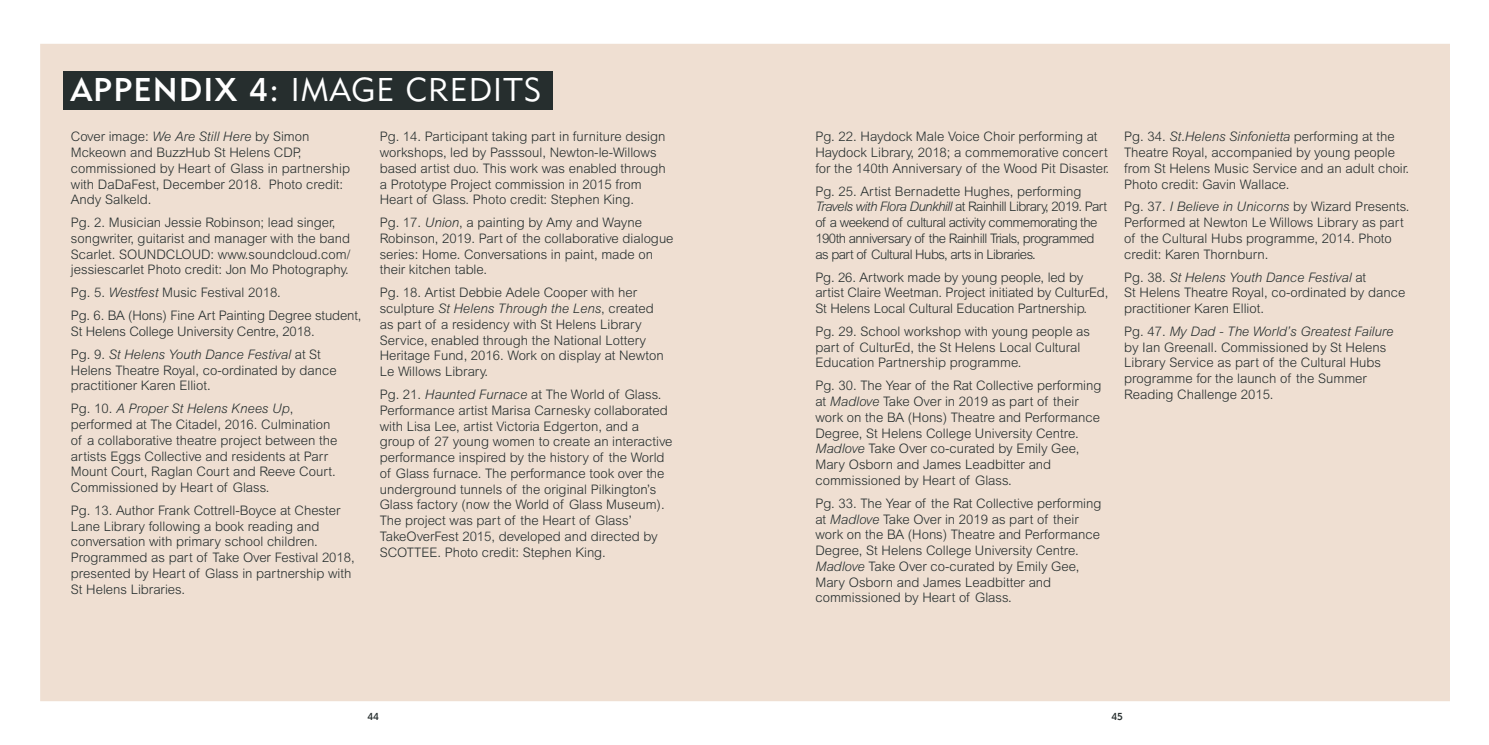
<style>
.page{position:relative;width:1489px;height:745px;background:#fff}
.page>*{position:absolute;margin:0;border:0;box-sizing:border-box;transform-origin:0 0}
.t1{font:32.5px "Geometric 415 BT Lite A";letter-spacing:.035em;color:#fff}
.t2{font:300 13.12px/15.8px "Arial";color:#262e2e}
.t3{font:300 13.12px/15.8px "Arial";letter-spacing:-.04em;color:#262e2e}
.t4{font:10px "Geometric 415 BT Medium A";color:#262e2e}
.s1{font-family:"Geometric 415 BT Medium A"}
.s2{font-style:italic}
</style>
<div class="page">
<div style="left:40px;top:44px;width:1409px;height:656px;background:#efdfd2"></div>
<div style="left:63px;top:71px;width:489px;height:38px;background:#262e2e"></div>
<h1 class="t1" style="left:71px;top:70px;width:472px"><span class="s1">APPENDIX 4:</span> IMAGE CREDITS</h1>
<p class="t2" style="left:71px;top:129px;width:280px">Cover image: <span class="s2">We Are Still Here</span> by Simon Mckeown and BuzzHub St Helens CDP, commissioned by Heart of Glass in partnership with DaDaFest, December 2018. Photo credit:<br>Andy Salkeld.</p>
<p class="t2" style="left:71px;top:214px;width:281px">Pg. 2. Musician Jessie Robinson; lead singer, songwriter, guitarist and manager with the band Scarlet. SOUNDCLOUD: www.soundcloud.com/ jessiescarlet Photo credit: Jon Mo Photography.</p>
<p class="t2" style="left:71px;top:281px;width:292px;line-height:22.9px">Pg. 5. <span class="s2">Westfest</span> Music Festival 2018.<br>Pg. 6. BA (Hons) Fine Art Painting Degree student,</p>
<p class="t2" style="left:71px;top:319px;width:251px;line-height:22.9px">St Helens College University Centre, 2018.<br>Pg. 9. <span class="s2">St Helens Youth Dance Festival</span> at St</p>
<p class="t2" style="left:71px;top:362px;width:267px">Helens Theatre Royal, co-ordinated by dance practitioner Karen Elliot.</p>
<p class="t2" style="left:71px;top:400px;width:268px">Pg. 10. <span class="s2">A Proper St Helens Knees Up</span>, performed at The Citadel, 2016. Culmination of a collaborative theatre project between the artists Eggs Collective and residents at Parr Mount Court, Raglan Court and Reeve Court.<br>Commissioned by Heart of Glass.</p>
<p class="t2" style="left:71px;top:502px;width:285px">Pg. 13. Author Frank Cottrell-Boyce at Chester Lane Library following a book reading and conversation with primary school children.<br>Programmed as part of Take Over Festival 2018, presented by Heart of Glass in partnership with St Helens Libraries.</p>
<p class="t2" style="left:380px;top:129px;width:287px">Pg. 14. Participant taking part in furniture design workshops, led by Passsoul, Newton-le-Willows based artist duo. This work was enabled through a Prototype Project commission in 2015 from Heart of Glass. Photo credit: Stephen King.</p>
<p class="t2" style="left:380px;top:214px;width:295px">Pg. 17. <span class="s2">Union</span>, a painting by Amy and Wayne Robinson, 2019. Part of the collaborative dialogue series: Home. Conversations in paint, made on their kitchen table.</p>
<p class="t2" style="left:380px;top:284px;width:285px">Pg. 18. Artist Debbie Adele Cooper with her sculpture <span class="s2">St Helens Through the Lens</span>, created as part of a residency with St Helens Library Service, enabled through the National Lottery Heritage Fund, 2016. Work on display at Newton Le Willows Library.</p>
<p class="t2" style="left:380px;top:386px;width:294px">Pg. 21. <span class="s2">Haunted Furnace</span> at The World of Glass.<br>Performance artist Marisa Carnesky collaborated with Lisa Lee, artist Victoria Edgerton, and a group of 27 young women to create an interactive performance inspired by the history of the World of Glass furnace. The performance took over the underground tunnels of the original Pilkington’s Glass factory (now the World of Glass Museum).<br>The project was part of the Heart of Glass’ TakeOverFest 2015, developed and directed by SCOTTEE. Photo credit: Stephen King.</p>
<p class="t2" style="left:815px;top:129px;width:295px">Pg. 22. Haydock Male Voice Choir performing at<br>Haydock Library, 2018; a commemorative concert for the 140th Anniversary of the Wood Pit Disaster.</p>
<p class="t3" style="left:815px;top:183px;width:293px">Pg. 25. Artist Bernadette Hughes, performing <span class="s2">Travels with Flora Dunkhill</span> at Rainhill Library, 2019. Part of a weekend of cultural activity commemorating the 190th anniversary of the Rainhill Trials, programmed as part of Cultural Hubs, arts in Libraries.</p>
<p class="t2" style="left:815px;top:269px;width:294px">Pg. 26. Artwork made by young people, led by artist Claire Weetman. Project initiated by CulturEd,<br>St Helens Local Cultural Education Partnership.</p>
<p class="t2" style="left:815px;top:323px;width:276px">Pg. 29. School workshop with young people as part of CulturEd, the St Helens Local Cultural<br>Education Partnership programme.</p>
<p class="t2" style="left:815px;top:377px;width:287px">Pg. 30. The Year of the Rat Collective performing at <span class="s2">Madlove</span> Take Over in 2019 as part of their work on the BA (Hons) Theatre and Performance Degree, St Helens College University Centre.<br><span class="s2">Madlove</span> Take Over co-curated by Emily Gee, Mary Osborn and James Leadbitter and commissioned by Heart of Glass.</p>
<p class="t2" style="left:815px;top:495px;width:287px">Pg. 33. The Year of the Rat Collective performing at <span class="s2">Madlove</span> Take Over in 2019 as part of their work on the BA (Hons) Theatre and Performance Degree, St Helens College University Centre.<br><span class="s2">Madlove</span> Take Over co-curated by Emily Gee, Mary Osborn and James Leadbitter and commissioned by Heart of Glass.</p>
<p class="t2" style="left:1124px;top:129px;width:286px">Pg. 34. <span class="s2">St.Helens Sinfonietta</span> performing at the Theatre Royal, accompanied by young people from St Helens Music Service and an adult choir.<br>Photo credit: Gavin Wallace.</p>
<p class="t2" style="left:1124px;top:199px;width:287px">Pg. 37. <span class="s2">I Believe in Unicorns</span> by Wizard Presents.<br>Performed at Newton Le Willows Library as part of the Cultural Hubs programme, 2014. Photo credit: Karen Thornburn.</p>
<p class="t2" style="left:1124px;top:269px;width:282px">Pg. 38. <span class="s2">St Helens Youth Dance Festival</span> at<br>St Helens Theatre Royal, co-ordinated by dance practitioner Karen Elliot.</p>
<p class="t2" style="left:1124px;top:323px;width:271px">Pg. 47. <span class="s2">My Dad - The World’s Greatest Failure </span>by Ian Greenall. Commissioned by St Helens Library Service as part of the Cultural Hubs programme for the launch of the Summer Reading Challenge 2015.</p>
<p class="t4" style="left:367px;top:709px;width:13px">44</p>
<p class="t4" style="left:1111px;top:709px;width:13px">45</p>
</div>
